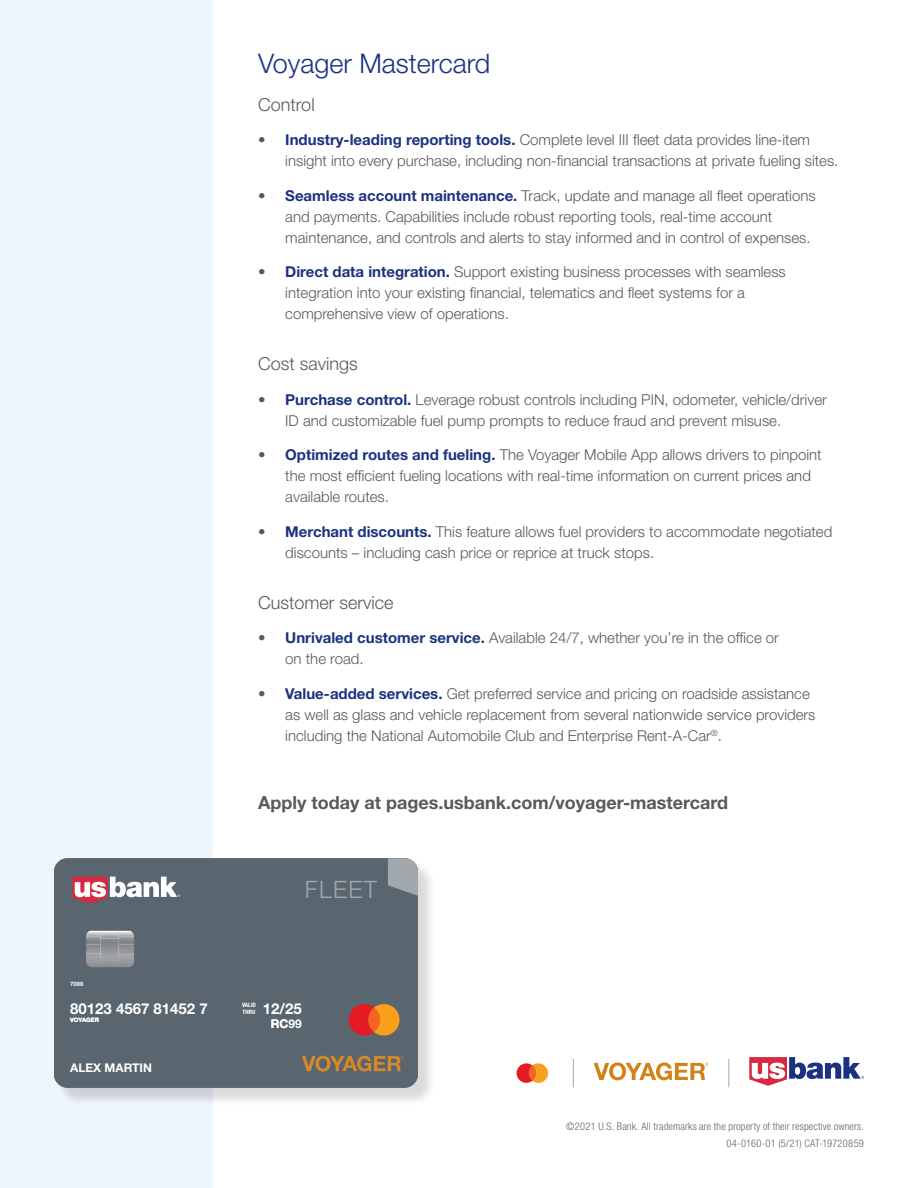
<style>
.page{position:relative;width:918px;height:1188px;background:#fff}
.page>*{position:absolute;margin:0;border:0;box-sizing:border-box;transform-origin:0 0}
.t1{font:300 27px "Helvetica Neue LT Std";color:#1b3281}
.t2{font:300 24px "Helvetica Neue LT Std";letter-spacing:.05em;color:#a2a8ac}
.t3{font:700 18px "Helvetica Neue LT Std";color:#58595b}
.t4{font:300 18px "Helvetica Neue LT Std";color:#58595b}
.t5{font:300 15px/21px "Helvetica Neue LT Std";color:#58595b}
.t6{font:700 15px "Helvetica Neue LT Std";color:#fff}
.t7{font:700 12px "Helvetica Neue LT Std";color:#fff}
.Legal{font:300 condensed 10.5px "Helvetica Neue LT Std";letter-spacing:.015em;color:#636466}
.t8{font:700 6px "Helvetica Neue LT Std";color:#fff}
.t9{font:700 condensed 6px/7.2px "Helvetica Neue LT Std";color:#fff}
.s1{font-weight:700;color:#1b3281}
</style>
<div class="page">
<div style="left:0;top:0;width:213px;height:1188px;background:#eef5fb"></div>
<div style="left:56px;top:861px;width:381px;height:245px;background:#000;opacity:.15"></div>
<div style="left:54px;top:858px;width:364px;height:230px;background:#596670"></div>
<svg style="left:388px;top:858px;width:30px;height:41px"></svg>
<svg style="left:86px;top:931px;width:48px;height:36px;background:#9b9da0"></svg>
<svg style="left:72px;top:877px;width:108px;height:27px;background:#ae969f"></svg>
<svg style="left:349px;top:1004px;width:51px;height:32px;background:#d45f2e"></svg>
<svg style="left:302px;top:1056px;width:102px;height:16px;background:#94754c"></svg>
<svg style="left:749px;top:1057px;width:115px;height:29px"></svg>
<svg style="left:573px;top:1059px;width:1px;height:28px"></svg>
<svg style="left:728px;top:1059px;width:1px;height:28px"></svg>
<svg style="left:517px;top:1063px;width:31px;height:20px"></svg>
<svg style="left:594px;top:1062px;width:114px;height:18px"></svg>
<p class="t1" style="left:258px;top:47px;width:234px">Voyager Mastercard</p>
<p class="t4" style="left:258px;top:93px;width:58px">Control</p>
<p class="t5" style="left:285px;top:129px;width:555px;text-indent:-27px">• <span class="s1">Industry-leading reporting tools.</span> Complete level III fleet data provides line-item insight into every purchase, including non-financial transactions at private fueling sites.</p>
<p class="t5" style="left:285px;top:184px;width:532px;text-indent:-27px">• <span class="s1">Seamless account maintenance.</span> Track, update and manage all fleet operations and payments. Capabilities include robust reporting tools, real-time account maintenance, and controls and alerts to stay informed and in control of expenses.</p>
<p class="t5" style="left:285px;top:261px;width:502px;text-indent:-27px">• <span class="s1">Direct data integration.</span> Support existing business processes with seamless integration into your existing financial, telematics and fleet systems for a comprehensive view of operations.</p>
<p class="t4" style="left:258px;top:353px;width:101px">Cost savings</p>
<p class="t5" style="left:285px;top:388px;width:543px;text-indent:-27px">• <span class="s1">Purchase control.</span> Leverage robust controls including PIN, odometer, vehicle/driver<br>ID and customizable fuel pump prompts to reduce fraud and prevent misuse.</p>
<p class="t5" style="left:285px;top:444px;width:538px;text-indent:-27px">• <span class="s1">Optimized routes and fueling.</span> The Voyager Mobile App allows drivers to pinpoint the most efficient fueling locations with real-time information on current prices and available routes.</p>
<p class="t5" style="left:285px;top:520px;width:549px;text-indent:-27px">• <span class="s1">Merchant discounts.</span> This feature allows fuel providers to accommodate negotiated discounts – including cash price or reprice at truck stops.</p>
<p class="t4" style="left:258px;top:591px;width:137px">Customer service</p>
<p class="t5" style="left:285px;top:627px;width:495px;text-indent:-27px">• <span class="s1">Unrivaled customer service.</span> Available 24/7, whether you’re in the office or on the road.</p>
<p class="t5" style="left:285px;top:682px;width:532px;text-indent:-27px">• <span class="s1">Value-added services.</span> Get preferred service and pricing on roadside assistance as well as glass and vehicle replacement from several nationwide service providers including the National Automobile Club and Enterprise Rent-A-Car<sup>®</sup>.</p>
<p class="t3" style="left:258px;top:791px;width:472px">Apply today at pages.usbank.com/voyager-mastercard</p>
<p class="t8" style="left:70px;top:980px;width:15px">7088</p>
<p class="t2" style="left:305px;top:875px;width:74px">FLEET</p>
<p class="t9" style="left:242px;top:1001px;width:15px">VALID<br>THRU</p>
<p class="t6" style="left:70px;top:999px;width:139px">80123 4567 81452 7</p>
<p class="t6" style="left:263px;top:999px;width:40px">12/25</p>
<p class="t8" style="left:70px;top:1016px;width:30px">VOYAGER</p>
<p class="t7" style="left:271px;top:1017px;width:32px">RC99</p>
<p class="t7" style="left:70px;top:1060px;width:83px">ALEX MARTIN</p>
<p class="Legal" style="left:566px;top:1120px;width:299px">©2021 U.S. Bank. All trademarks are the property of their respective owners.</p>
<p class="Legal" style="left:727px;top:1137px;width:139px">04-0160-01 (5/21) CAT-19720859</p>
</div>
